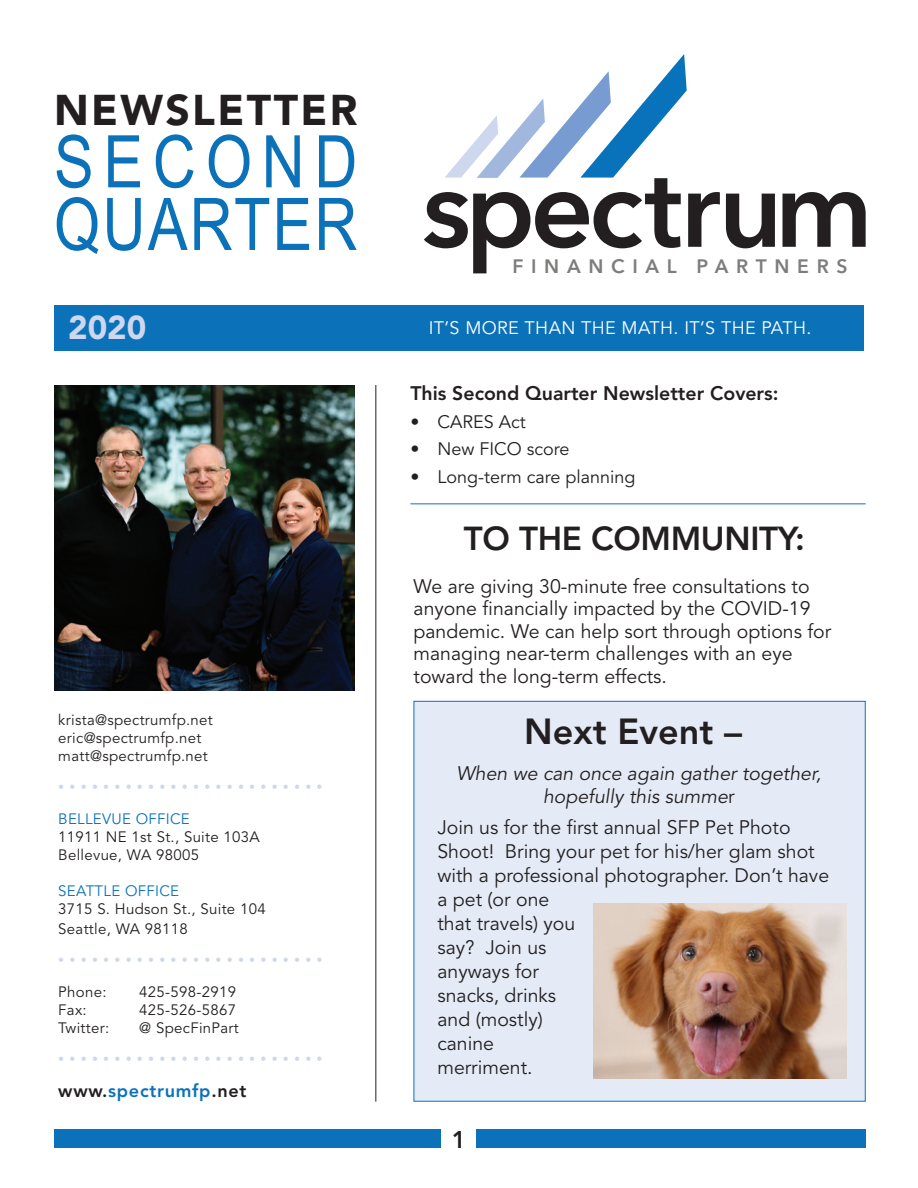
<style>
.page{position:relative;width:918px;height:1188px;background:#fff}
.page>*{position:absolute;margin:0;border:0;box-sizing:border-box;transform-origin:0 0}
.t1{font:72.6px/62.7px "Arial Narrow";letter-spacing:.03em;color:#0b72ba}
.t2{font:900 42.6px "Avenir";letter-spacing:.055em;color:#231f20}
.body_text{font:800 36px "Avenir";color:#231f20}
.t3{font:800 33px "Avenir";letter-spacing:-.01em;color:#231f20}
.t4{font:900 33px "Avenir";color:#ced7ed}
.t5{font:800 24px "Avenir";color:#231f20}
.body_text-2{font:19.5px/24px "Avenir";color:#231f20}
.body_text-3{font:italic 19.5px/22.5px "Avenir";color:#231f20;text-align:center}
.t6{font:800 19.5px "Avenir";color:#231f20}
.t7{font:600 19.35px "Avenir Next";letter-spacing:.4em;color:#7d7d7c}
.t8{font:18px "Avenir";color:#231f20}
.t9{font:18px "Avenir";letter-spacing:.02em;color:#fff}
.t10{font:800 18px "Avenir";letter-spacing:.04em;color:#0b72ba}
.t11{font:15px/18px "Avenir";letter-spacing:.02em;color:#231f20}
.t12{font:800 12px "Avenir";color:#ced7ed}
.s1{color:#0b72ba}
.s2{color:#231f20}
.s3{font-style:normal}
</style>
<div class="page">
<div style="left:414px;top:701px;width:452px;height:401px;background:#e5ebf6;border:1px solid #0b72ba"></div>
<svg style="left:726px;top:194px;width:49px;height:54px"></svg>
<svg style="left:783px;top:192px;width:83px;height:55px"></svg>
<svg style="left:424px;top:54px;width:296px;height:219px"></svg>
<div style="left:54px;top:305px;width:810px;height:45px;background:#0b72ba"></div>
<div style="left:54px;top:1130px;width:812px;height:18px;background:#0b72ba"></div>
<div style="left:442px;top:1122px;width:34px;height:33px;background:#fff"></div>
<img style="left:54px;top:385px;width:301px;height:305px">
<hr style="left:376px;top:385px;width:1px;height:717px;background:#231f20">
<hr style="left:410px;top:503px;width:456px;height:1px;background:#0b72ba">
<img style="left:594px;top:903px;width:253px;height:175px">
<p class="t2" style="left:54px;top:84px;width:305px">NEWSLETTER</p>
<p class="t1" style="left:54px;top:128px;width:305px">SECOND<br>QUARTER</p>
<p class="t4" style="left:68px;top:308px;width:80px">2020</p>
<p class="t11" style="left:58px;top:712px;width:156px">krista@spectrumfp.net</p>
<p class="t11" style="left:58px;top:730px;width:145px">eric@spectrumfp.net</p>
<p class="t11" style="left:58px;top:748px;width:151px">matt@spectrumfp.net</p>
<p class="t12" style="left:58px;top:780px;width:266px">• • • • • • • • • • • • • • • • • • • • • • • •</p>
<p class="t11" style="left:58px;top:811px;width:203px"><span class="s1">BELLEVUE OFFICE<br></span>11911 NE 1st St., Suite 103A</p>
<p class="t11" style="left:58px;top:847px;width:142px">Bellevue, WA 98005</p>
<p class="t11" style="left:58px;top:883px;width:209px"><span class="s1">SEATTLE OFFICE<br></span>3715 S. Hudson St., Suite 104</p>
<p class="t11" style="left:58px;top:920px;width:131px">Seattle, WA 98118</p>
<p class="t12" style="left:58px;top:953px;width:266px">• • • • • • • • • • • • • • • • • • • • • • • •</p>
<p class="t11" style="left:58px;top:983px;width:50px">Phone:</p>
<p class="t11" style="left:139px;top:983px;width:98px">425-598-2919</p>
<p class="t11" style="left:58px;top:1001px;width:30px">Fax:</p>
<p class="t11" style="left:139px;top:1001px;width:98px">425-526-5867</p>
<p class="t11" style="left:58px;top:1019px;width:52px">Twitter:</p>
<p class="t11" style="left:139px;top:1019px;width:101px">@ SpecFinPart</p>
<p class="t12" style="left:58px;top:1052px;width:266px">• • • • • • • • • • • • • • • • • • • • • • • •</p>
<p class="t10" style="left:58px;top:1080px;width:190px"><span class="s2">www.</span>spectrumfp<span class="s2">.net</span></p>
<p class="t7" style="left:512px;top:249px;width:337px">FINANCIAL PARTNERS</p>
<p class="t9" style="left:429px;top:318px;width:384px">IT’S MORE THAN THE MATH. IT’S THE PATH.</p>
<p class="t6" style="left:410px;top:382px;width:370px">This Second Quarter Newsletter Covers:</p>
<p class="t8" style="left:410px;top:411px;width:117px">• CARES Act</p>
<p class="t8" style="left:410px;top:439px;width:161px">• New FICO score</p>
<p class="t8" style="left:410px;top:467px;width:226px">• Long-term care planning</p>
<p class="t3" style="left:464px;top:519px;width:343px">TO THE COMMUNITY:</p>
<p class="body_text-2" style="left:414px;top:576px;width:419px;line-height:22.5px">We are giving 30-minute free consultations to anyone financially impacted by the COVID-19 pandemic. We can help sort through options for managing near-term challenges with an eye toward the long-term effects.</p>
<p class="body_text" style="left:524px;top:710px;width:219px">Next Event –</p>
<p class="body_text-3" style="left:456px;top:763px;width:366px">When we can once again gather together, hopefully this summe<span class="s3">r</span></p>
<p class="body_text-2" style="left:437px;top:815px;width:393px">Join us for the first annual SFP Pet Photo<br>Shoot! Bring your pet for his/her glam shot with a professional photographer. Don’t have a pet (or one<br>that travels) you<br>say? Join us<br>anyways for<br>snacks, drinks<br>and (mostly)<br>canine<br>merriment.</p>
<p class="t5" style="left:452px;top:1125px;width:16px">1</p>
</div>
